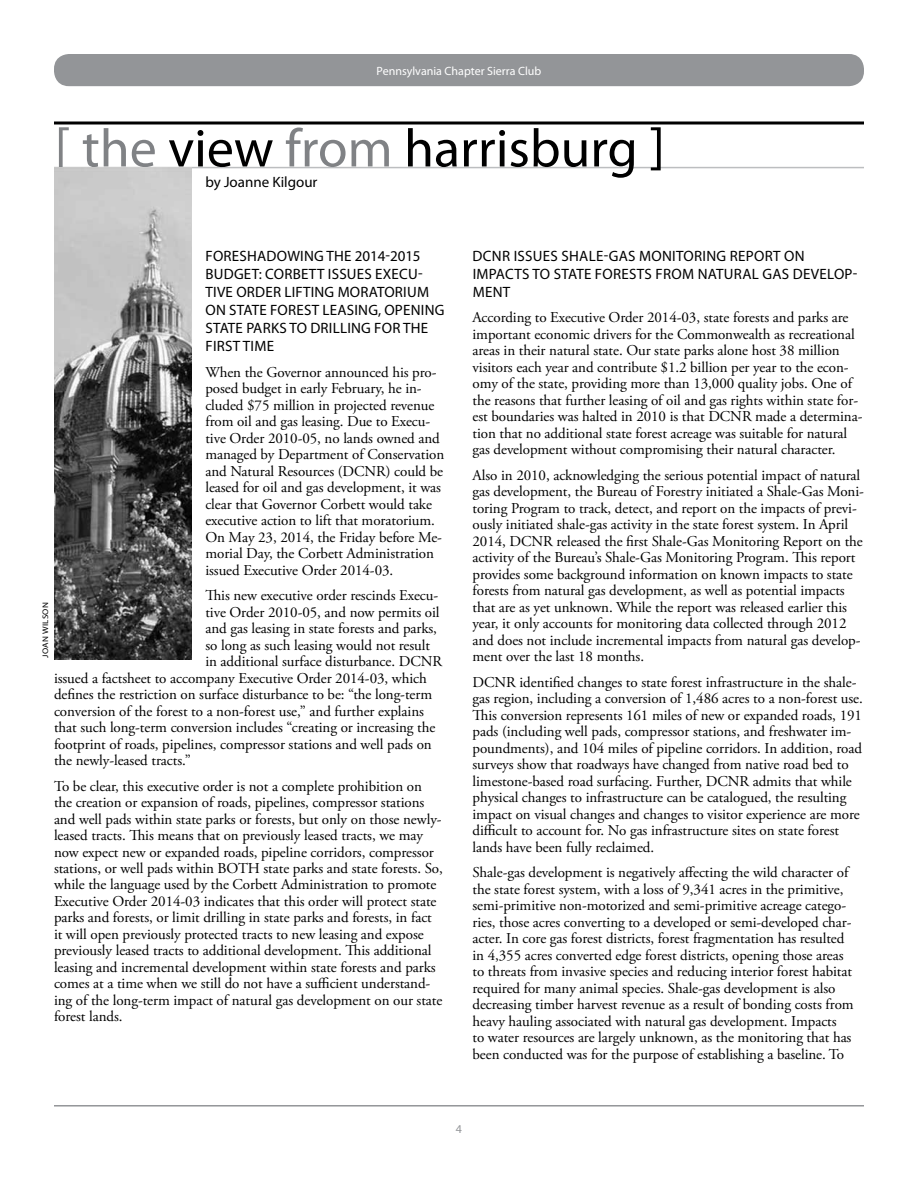
<style>
.page{position:relative;width:918px;height:1188px;background:#fff}
.page>*{position:absolute;margin:0;border:0;box-sizing:border-box;transform-origin:0 0}
.t1{font:54px "Myriad Pro";color:#000}
.t2{font:15px/16.5px "Adobe Garamond Pro";letter-spacing:-.005em;color:#000}
.t3{font:15px/18px "Myriad Pro";letter-spacing:.015em;color:#000}
.t4{font:12px "Myriad Pro";color:#fff}
.t5{font:12px "Myriad Pro";color:#939598}
.t6{font:8.1px "Myriad Pro";color:#000;scale:1.11 1}
.s1{color:#808285}
</style>
<div class="page">
<hr style="left:54px;top:167px;width:810px;height:1px;background:#bcbec0">
<img style="left:54px;top:167px;width:138px;height:492px">
<div style="left:54px;top:54px;width:810px;height:32px;background:#939598;border-radius:15px"></div>
<hr style="left:54px;top:1105px;width:810px;height:2px;background:#939598">
<hr style="left:54px;top:122px;width:810px;height:2px;background:#000">
<p class="t4" style="left:377px;top:64px;width:166px">Pennsylvania Chapter Sierra Club</p>
<h1 class="t1" style="left:55px;top:115px;width:612px"><span class="s1">[ the</span> view <span class="s1">from</span> harrisburg ]</h1>
<p class="t3" style="left:205px;top:172px;width:114px">by Joanne Kilgour</p>
<p class="t3" style="left:206px;top:247px;width:240px">FORESHADOWING THE 2014-2015<br>BUDGET: CORBETT ISSUES EXECU-<br>TIVE ORDER LI FTING MORATORIUM<br>ON STATE FOREST LEASING, OPENING<br>STATE PARKS TO DRILLI NG FOR THE<br>FIRST TIME</p>
<p class="t2" style="left:205px;top:364px;width:240px">When the Governor announced his pro&shy;posed budget in early February, he in&shy;cluded $75 million in projected revenue from oil and gas leasing. Due to Execu&shy;tive Order 2010-05, no lands owned and managed by Department of Conservation and Natural Resources (DCNR) could be leased for oil and gas development, it was clear that Governor Corbett would take executive action to lift that moratorium.<br>On May 23, 2014, the Friday before Me&shy;morial Day, the Corbett Administration issued Executive Order 2014-03.</p>
<p class="t2" style="left:205px;top:588px;width:234px">This new executive order rescinds Execu-</p>
<p class="t2" style="left:205px;top:604px;width:236px">tive Order 2010-05, and now permits oil</p>
<p class="t2" style="left:205px;top:621px;width:233px">and gas leasing in state forests and parks,</p>
<p class="t2" style="left:205px;top:637px;width:226px">so long as such leasing would not result</p>
<p class="t2" style="left:205px;top:654px;width:238px">in additional surface disturbance. DCNR</p>
<p class="t2" style="left:54px;top:670px;width:374px">issued a factsheet to accompany Executive Order 2014-03, which</p>
<p class="t2" style="left:54px;top:687px;width:380px">defines the restriction on surface disturbance to be: “the long-term</p>
<p class="t2" style="left:54px;top:703px;width:372px">conversion of the forest to a non-forest use,” and further explains</p>
<p class="t2" style="left:54px;top:720px;width:383px">that such long-term conversion includes “creating or increasing the</p>
<p class="t2" style="left:54px;top:736px;width:379px">footprint of roads, pipelines, compressor stations and well pads on</p>
<p class="t2" style="left:54px;top:753px;width:138px">the newly-leased tracts.”</p>
<p class="t2" style="left:54px;top:778px;width:390px">To be clear, this executive order is not a complete prohibition on the creation or expansion of roads, pipelines, compressor stations and well pads within state parks or forests, but only on those newly&shy;leased tracts. This means that on previously leased tracts, we may now expect new or expanded roads, pipeline corridors, compressor stations, or well pads within BOTH state parks and state forests. So, while the language used by the Corbett Administration to promote Executive Order 2014-03 indicates that this order will protect state parks and forests, or limit drilling in state parks and forests, in fact it will open previously protected tracts to new leasing and expose previously leased tracts to additional development. This additional leasing and incremental development within state forests and parks comes at a time when we still do not have a sufficient understand&shy;ing of the long-term impact of natural gas development on our state forest lands.</p>
<p class="t6" style="left:40px;top:658px;width:51px;rotate:-90deg">Joan Wilson</p>
<p class="t3" style="left:473px;top:247px;width:386px">DCNR ISSUES SHALE-GAS MONITORING REPORT ON<br>IM PACTS TO STATE FORESTS FROM NATURAL GAS DEVELOP-<br>MENT</p>
<p class="t2" style="left:473px;top:310px;width:392px">According to Executive Order 2014-03, state forests and parks are important economic drivers for the Commonwealth as recreational areas in their natural state. Our state parks alone host 38 million visitors each year and contribute $1.2 billion per year to the econ&shy;omy of the state, providing more than 13,000 quality jobs. One of the reasons that further leasing of oil and gas rights within state for&shy;est boundaries was halted in 2010 is that DCNR made a determina&shy;tion that no additional state forest acreage was suitable for natural gas development without compromising their natural character.</p>
<p class="t2" style="left:473px;top:468px;width:393px">Also in 2010, acknowledging the serious potential impact of natural gas development, the Bureau of Forestry initiated a Shale-Gas Moni&shy;toring Program to track, detect, and report on the impacts of previ&shy;ously initiated shale-gas activity in the state forest system. In April 2014, DCNR released the first Shale-Gas Monitoring Report on the activity of the Bureau’s Shale-Gas Monitoring Program. This report provides some background information on known impacts to state forests from natural gas development, as well as potential impacts that are as yet unknown. While the report was released earlier this year, it only accounts for monitoring data collected through 2012 and does not include incremental impacts from natural gas develop&shy;ment over the last 18 months.</p>
<p class="t2" style="left:473px;top:675px;width:392px">DCNR identified changes to state forest infrastructure in the shale&shy;gas region, including a conversion of 1,486 acres to a non-forest use.<br>This conversion represents 161 miles of new or expanded roads, 191 pads (including well pads, compressor stations, and freshwater im&shy;poundments), and 104 miles of pipeline corridors. In addition, road surveys show that roadways have changed from native road bed to limestone-based road surfacing. Further, DCNR admits that while physical changes to infrastructure can be catalogued, the resulting impact on visual changes and changes to visitor experience are more difficult to account for. No gas infrastructure sites on state forest lands have been fully reclaimed.</p>
<p class="t2" style="left:473px;top:865px;width:383px">Shale-gas development is negatively affecting the wild character of the state forest system, with a loss of 9,341 acres in the primitive, semi-primitive non-motorized and semi-primitive acreage catego&shy;ries, those acres converting to a developed or semi-developed char&shy;acter. In core gas forest districts, forest fragmentation has resulted in 4,355 acres converted edge forest districts, opening those areas to threats from invasive species and reducing interior forest habitat required for many animal species. Shale-gas development is also decreasing timber harvest revenue as a result of bonding costs from heavy hauling associated with natural gas development. Impacts<br>to water resources are largely unknown, as the monitoring that has been conducted was for the purpose of establishing a baseline. To</p>
<p class="t5" style="left:456px;top:1122px;width:8px">4</p>
</div>
